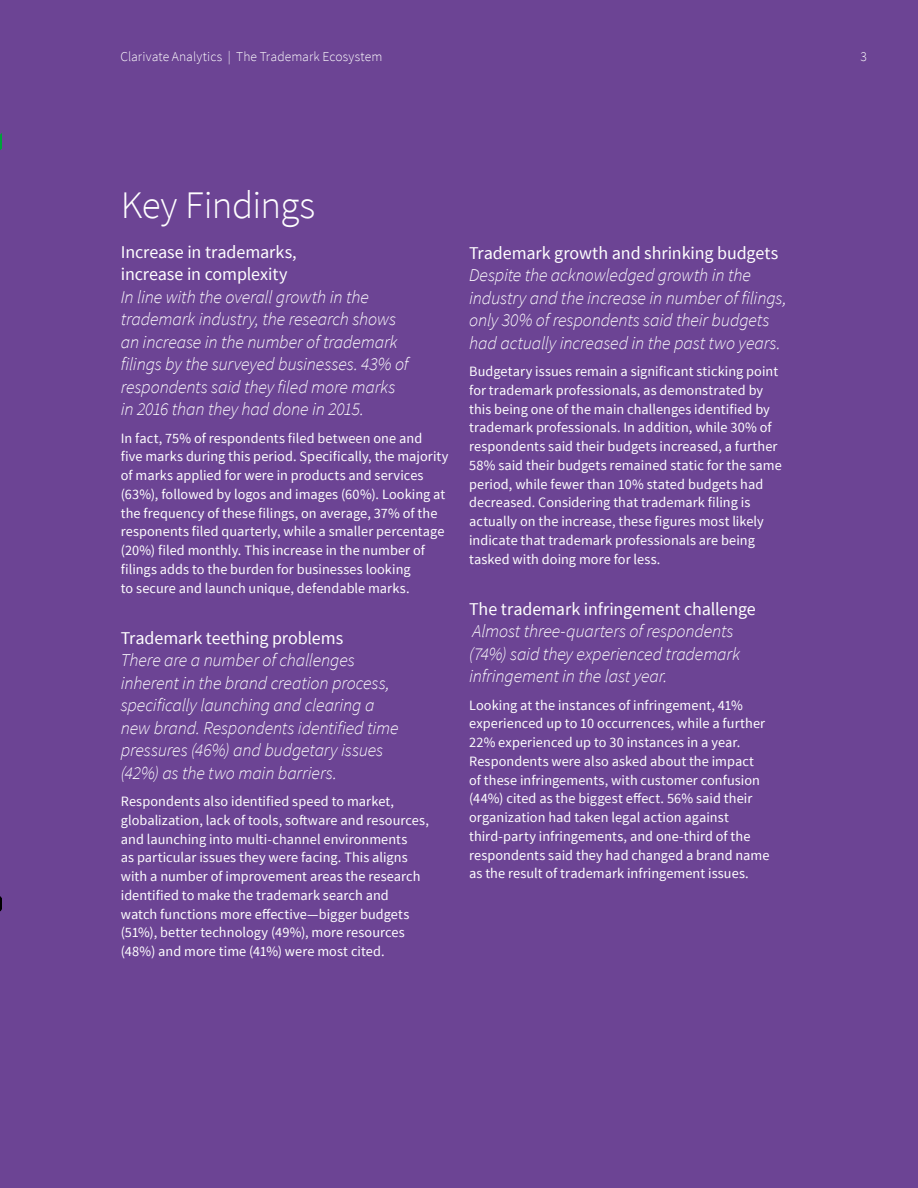
<style>
.page{position:relative;width:918px;height:1188px;background:#fff}
.page>*{position:absolute;margin:0;border:0;box-sizing:border-box;transform-origin:0 0}
.t1{font:300 39px "Source Sans Pro";letter-spacing:-.02em;color:#fff}
.t2{font:italic 300 18px/22.5px "Source Sans Pro";letter-spacing:-.01em;color:#fff}
.t3{font:18px/22.5px "Source Sans Pro";letter-spacing:-.005em;color:#fff}
.t4{font:14.25px/18.8px "Source Sans Pro";letter-spacing:.005em;color:#fff}
.t5{font:300 13.5px "Source Sans Pro";letter-spacing:.01em;color:#fff}
</style>
<div class="page">
<div style="left:1px;top:0;width:917px;height:1188px;background:#6c4494"></div>
<svg style="left:0;top:0;width:1px;height:911px"></svg>
<p class="t5" style="left:120px;top:48px;width:263px">Clarivate Analytics | The Trademark Ecosystem</p>
<p class="t5" style="left:861px;top:48px;width:8px">3</p>
<h1 class="t1" style="left:121px;top:182px;width:196px">Key Findings</h1>
<p class="t3" style="left:121px;top:241px;width:177px">Increase in trademarks, increase in complexity</p>
<p class="t2" style="left:121px;top:286px;width:289px">In line with the overall growth in the trademark industry, the research shows an increase in the number of trademark filings by the surveyed businesses. 43% of respondents said they filed more marks in 2016 than they had done in 2015.</p>
<p class="t4" style="left:121px;top:429px;width:329px">In fact, 75% of respondents filed between one and<br>five marks during this period. Specifically, the majority of marks applied for were in products and services (63%), followed by logos and images (60%). Looking at the frequency of these filings, on average, 37% of the responents filed quarterly, while a smaller percentage (20%) filed monthly. This increase in the number of filings adds to the burden for businesses looking<br>to secure and launch unique, defendable marks.</p>
<p class="t3" style="left:121px;top:627px;width:224px">Trademark teething problems</p>
<p class="t2" style="left:121px;top:649px;width:279px">There are a number of challenges inherent in the brand creation process, specifically launching and clearing a new brand. Respondents identified time pressures (46%) and budgetary issues (42%) as the two main barriers.</p>
<p class="t4" style="left:121px;top:792px;width:310px">Respondents also identified speed to market, globalization, lack of tools, software and resources, and launching into multi-channel environments<br>as particular issues they were facing. This aligns with a number of improvement areas the research identified to make the trademark search and watch functions more effective—bigger budgets (51%), better technology (49%), more resources (48%) and more time (41%) were most cited.</p>
<p class="t3" style="left:469px;top:242px;width:311px">Trademark growth and shrinking budgets</p>
<p class="t2" style="left:469px;top:264px;width:319px">Despite the acknowledged growth in the industry and the increase in number of filings, only 30% of respondents said their budgets had actually increased in the past two years.</p>
<p class="t4" style="left:469px;top:362px;width:314px">Budgetary issues remain a significant sticking point for trademark professionals, as demonstrated by this being one of the main challenges identified by trademark professionals. In addition, while 30% of respondents said their budgets increased, a further 58% said their budgets remained static for the same period, while fewer than 10% stated budgets had decreased. Considering that trademark filing is actually on the increase, these figures most likely indicate that trademark professionals are being tasked with doing more for less.</p>
<p class="t3" style="left:469px;top:598px;width:288px">The trademark infringement challenge</p>
<p class="t2" style="left:469px;top:620px;width:273px">Almost three-quarters of respondents (74%) said they experienced trademark infringement in the last year.</p>
<p class="t4" style="left:469px;top:696px;width:302px">Looking at the instances of infringement, 41% experienced up to 10 occurrences, while a further 22% experienced up to 30 instances in a year.<br>Respondents were also asked about the impact of these infringements, with customer confusion (44%) cited as the biggest effect. 56% said their organization had taken legal action against third-party infringements, and one-third of the respondents said they had changed a brand name as the result of trademark infringement issues.</p>
</div>
